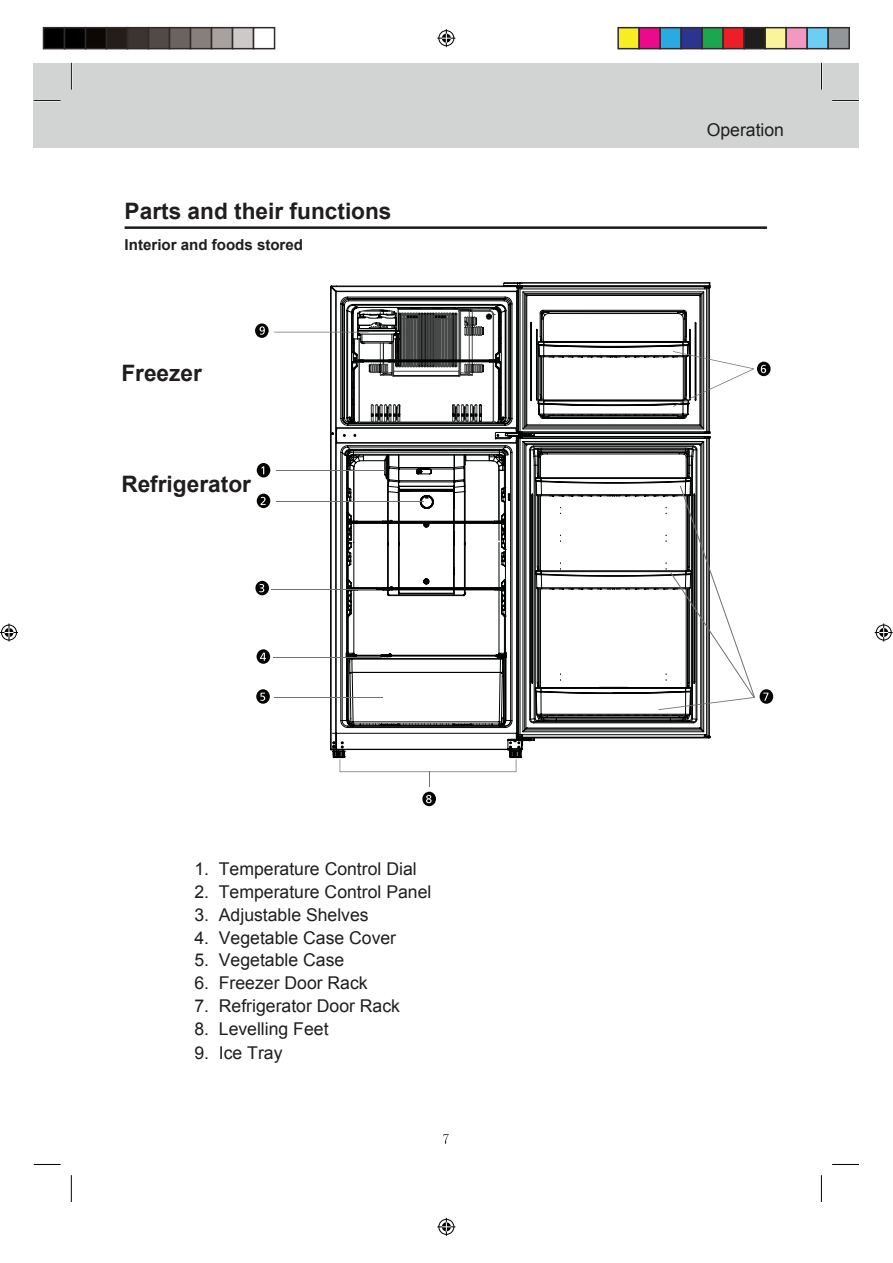
<style>
.page{position:relative;width:893px;height:1263px;background:#fff}
.page>*{position:absolute;margin:0;border:0;box-sizing:border-box;transform-origin:0 0}
.t1{font:700 22.65px "Arial";color:#201d1e}
.t2{font:17.55px "Arial";color:#201d1e}
.t3{font:700 15.15px "Arial";color:#201d1e}
</style>
<div class="page">
<div style="left:34px;top:63px;width:825px;height:85px;background:#d2d3d3"></div>
<hr style="left:34px;top:99px;width:27px;height:2px;background:#fff">
<hr style="left:832px;top:99px;width:27px;height:2px;background:#fff">
<hr style="left:70px;top:63px;width:2px;height:27px;background:#fff">
<hr style="left:820px;top:63px;width:2px;height:27px;background:#fff">
<svg style="left:34px;top:100px;width:27px;height:1px"></svg>
<svg style="left:832px;top:100px;width:27px;height:1px"></svg>
<svg style="left:34px;top:1164px;width:27px;height:1px"></svg>
<svg style="left:832px;top:1164px;width:27px;height:1px"></svg>
<svg style="left:71px;top:63px;width:1px;height:27px"></svg>
<svg style="left:71px;top:1175px;width:1px;height:27px"></svg>
<svg style="left:821px;top:63px;width:1px;height:27px"></svg>
<svg style="left:821px;top:1175px;width:1px;height:27px"></svg>
<hr style="left:125px;top:226px;width:642px;height:3px;background:#201d1e">
<svg style="left:443px;top:1134px;width:6px;height:10px"></svg>
<svg style="left:437px;top:29px;width:18px;height:18px"></svg>
<svg style="left:437px;top:1218px;width:18px;height:18px"></svg>
<svg style="left:0;top:624px;width:18px;height:18px"></svg>
<svg style="left:875px;top:624px;width:18px;height:18px"></svg>
<div style="left:44px;top:28px;width:20px;height:21px;background:#000"></div>
<div style="left:43px;top:27px;width:22px;height:22px;border:2px solid #302a28"></div>
<div style="left:64px;top:28px;width:22px;height:21px;background:#000"></div>
<div style="left:64px;top:27px;width:22px;height:22px;border:2px solid #302a28"></div>
<div style="left:86px;top:28px;width:20px;height:21px;background:#0c0806"></div>
<div style="left:85px;top:27px;width:22px;height:22px;border:2px solid #302a28"></div>
<div style="left:106px;top:28px;width:22px;height:21px;background:#241e1b"></div>
<div style="left:106px;top:27px;width:22px;height:22px;border:2px solid #302a28"></div>
<div style="left:128px;top:28px;width:20px;height:21px;background:#3b3532"></div>
<div style="left:127px;top:27px;width:22px;height:22px;border:2px solid #302a28"></div>
<div style="left:148px;top:28px;width:22px;height:21px;background:#524a47"></div>
<div style="left:148px;top:27px;width:22px;height:22px;border:2px solid #302a28"></div>
<div style="left:170px;top:28px;width:20px;height:21px;background:#6b6360"></div>
<div style="left:169px;top:27px;width:22px;height:22px;border:2px solid #302a28"></div>
<div style="left:190px;top:28px;width:22px;height:21px;background:#867f7c"></div>
<div style="left:190px;top:27px;width:22px;height:22px;border:2px solid #302a28"></div>
<div style="left:212px;top:28px;width:20px;height:21px;background:#a7a2a0"></div>
<div style="left:211px;top:27px;width:22px;height:22px;border:2px solid #302a28"></div>
<div style="left:232px;top:28px;width:22px;height:21px;background:#cdc9c8"></div>
<div style="left:232px;top:27px;width:22px;height:22px;border:2px solid #302a28"></div>
<div style="left:253px;top:27px;width:22px;height:22px;border:2px solid #302a28"></div>
<div style="left:618px;top:28px;width:21px;height:21px;background:#f7ee21"></div>
<div style="left:617px;top:27px;width:23px;height:22px;border:2px solid #302a28"></div>
<div style="left:639px;top:28px;width:21px;height:21px;background:#eb098c"></div>
<div style="left:638px;top:27px;width:23px;height:22px;border:2px solid #302a28"></div>
<div style="left:660px;top:28px;width:21px;height:21px;background:#27abe2"></div>
<div style="left:659px;top:27px;width:23px;height:22px;border:2px solid #302a28"></div>
<div style="left:681px;top:28px;width:21px;height:21px;background:#2d3490"></div>
<div style="left:680px;top:27px;width:23px;height:22px;border:2px solid #302a28"></div>
<div style="left:702px;top:28px;width:21px;height:21px;background:#1ca74e"></div>
<div style="left:701px;top:27px;width:23px;height:22px;border:2px solid #302a28"></div>
<div style="left:723px;top:28px;width:21px;height:21px;background:#ed1f26"></div>
<div style="left:722px;top:27px;width:23px;height:22px;border:2px solid #302a28"></div>
<div style="left:744px;top:28px;width:21px;height:21px;background:#201d1e"></div>
<div style="left:743px;top:27px;width:23px;height:22px;border:2px solid #302a28"></div>
<div style="left:765px;top:28px;width:21px;height:21px;background:#faf59c"></div>
<div style="left:764px;top:27px;width:23px;height:22px;border:2px solid #302a28"></div>
<div style="left:786px;top:28px;width:21px;height:21px;background:#f399c1"></div>
<div style="left:785px;top:27px;width:23px;height:22px;border:2px solid #302a28"></div>
<div style="left:807px;top:28px;width:21px;height:21px;background:#6bcef5"></div>
<div style="left:806px;top:27px;width:23px;height:22px;border:2px solid #302a28"></div>
<div style="left:828px;top:28px;width:21px;height:21px;background:#939698"></div>
<div style="left:827px;top:27px;width:23px;height:22px;border:2px solid #302a28"></div>
<svg style="left:256px;top:649px;width:14px;height:15px"></svg>
<svg style="left:260px;top:653px;width:6px;height:8px"></svg>
<div style="left:257px;top:463px;width:13px;height:14px;background:#040503;border-radius:50%"></div>
<svg style="left:261px;top:466px;width:3px;height:8px"></svg>
<div style="left:257px;top:494px;width:13px;height:14px;background:#040503;border-radius:50%"></div>
<svg style="left:261px;top:497px;width:5px;height:8px"></svg>
<hr style="left:271px;top:589px;width:105px;height:1px;background:#71706f">
<svg style="left:255px;top:581px;width:14px;height:14px"></svg>
<svg style="left:259px;top:584px;width:5px;height:8px"></svg>
<svg style="left:256px;top:689px;width:14px;height:15px"></svg>
<svg style="left:260px;top:693px;width:5px;height:8px"></svg>
<div style="left:757px;top:362px;width:13px;height:14px;background:#040503;border-radius:50%"></div>
<svg style="left:761px;top:365px;width:5px;height:8px"></svg>
<svg style="left:255px;top:323px;width:14px;height:15px"></svg>
<svg style="left:260px;top:326px;width:5px;height:9px"></svg>
<svg style="left:759px;top:689px;width:14px;height:15px"></svg>
<svg style="left:763px;top:693px;width:5px;height:8px"></svg>
<svg style="left:273px;top:282px;width:482px;height:469px"></svg>
<svg style="left:339px;top:759px;width:177px;height:28px"></svg>
<div style="left:422px;top:792px;width:14px;height:14px;background:#040503;border-radius:50%"></div>
<svg style="left:426px;top:795px;width:5px;height:8px"></svg>
<p class="t1" style="left:125px;top:196px;width:268px">Parts and their functions</p>
<p class="t3" style="left:125px;top:234px;width:180px">Interior and foods stored</p>
<p class="t1" style="left:121px;top:358px;width:82px">Freezer</p>
<p class="t1" style="left:121px;top:469px;width:131px">Refrigerator</p>
<p class="t2" style="left:194px;top:857px;width:224px">1. Temperature Control Dial</p>
<p class="t2" style="left:194px;top:880px;width:239px">2. Temperature Control Panel</p>
<p class="t2" style="left:194px;top:903px;width:176px">3. Adjustable Shelves</p>
<p class="t2" style="left:194px;top:926px;width:203px">4. Vegetable Case Cover</p>
<p class="t2" style="left:194px;top:949px;width:151px">5. Vegetable Case</p>
<p class="t2" style="left:194px;top:972px;width:175px">6. Freezer Door Rack</p>
<p class="t2" style="left:194px;top:994px;width:207px">7. Refrigerator Door Rack</p>
<p class="t2" style="left:194px;top:1017px;width:136px">8. Levelling Feet</p>
<p class="t2" style="left:194px;top:1042px;width:90px">9. Ice Tray</p>
<p class="t2" style="left:707px;top:119px;width:79px">Operation</p>
</div>
